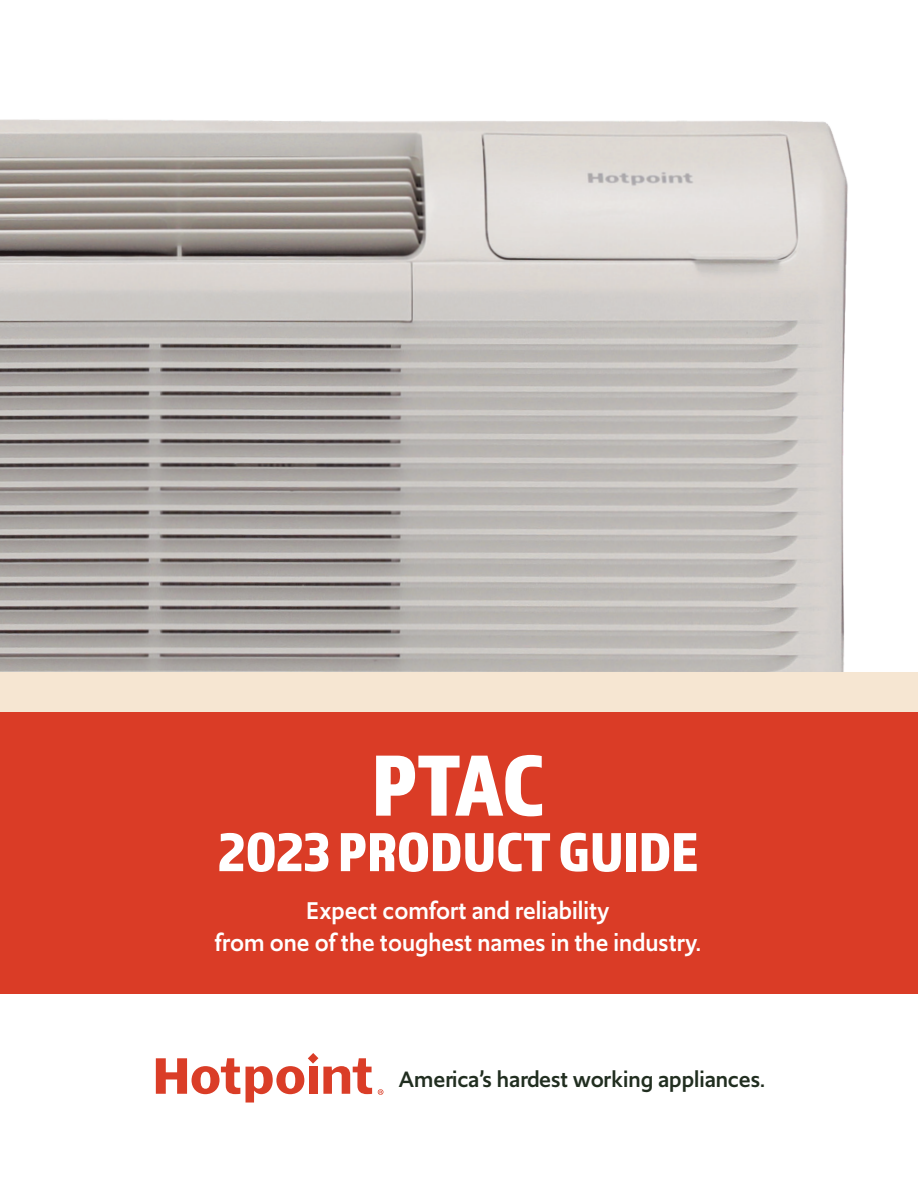
<style>
.page{position:relative;width:918px;height:1188px;background:#fff}
.page>*{position:absolute;margin:0;border:0;box-sizing:border-box;transform-origin:0 0}
.t1{font:90px "Almaq Refined";color:#fff}
.t2{font:57px "Almaq Refined";letter-spacing:-.005em;color:#fff}
.t3{font:500 25.5px/31.5px "Upgrade";color:#fff;text-align:center}
.t4{font:500 23.4px "Upgrade";color:#212e20}
</style>
<div class="page">
<div style="left:0;top:693px;width:918px;height:301px;background:#da3c26"></div>
<svg style="left:156px;top:1058px;width:84px;height:36px"></svg>
<svg style="left:246px;top:1053px;width:126px;height:50px"></svg>
<svg style="left:378px;top:1089px;width:5px;height:6px"></svg>
<img style="left:0;top:119px;width:848px;height:553px">
<div style="left:0;top:672px;width:918px;height:40px;background:#f6e6d2"></div>
<h1 class="t1" style="left:371px;top:731px;width:174px">PTAC</h1>
<h2 class="t2" style="left:218px;top:818px;width:482px">2023 PRODUCT GUIDE</h2>
<p class="t3" style="left:215px;top:895px;width:488px">Expect comfort and reliability<br>from one of the toughest names in the industry.</p>
<p class="t4" style="left:398px;top:1064px;width:368px">America’s hardest working appliances.</p>
</div>
